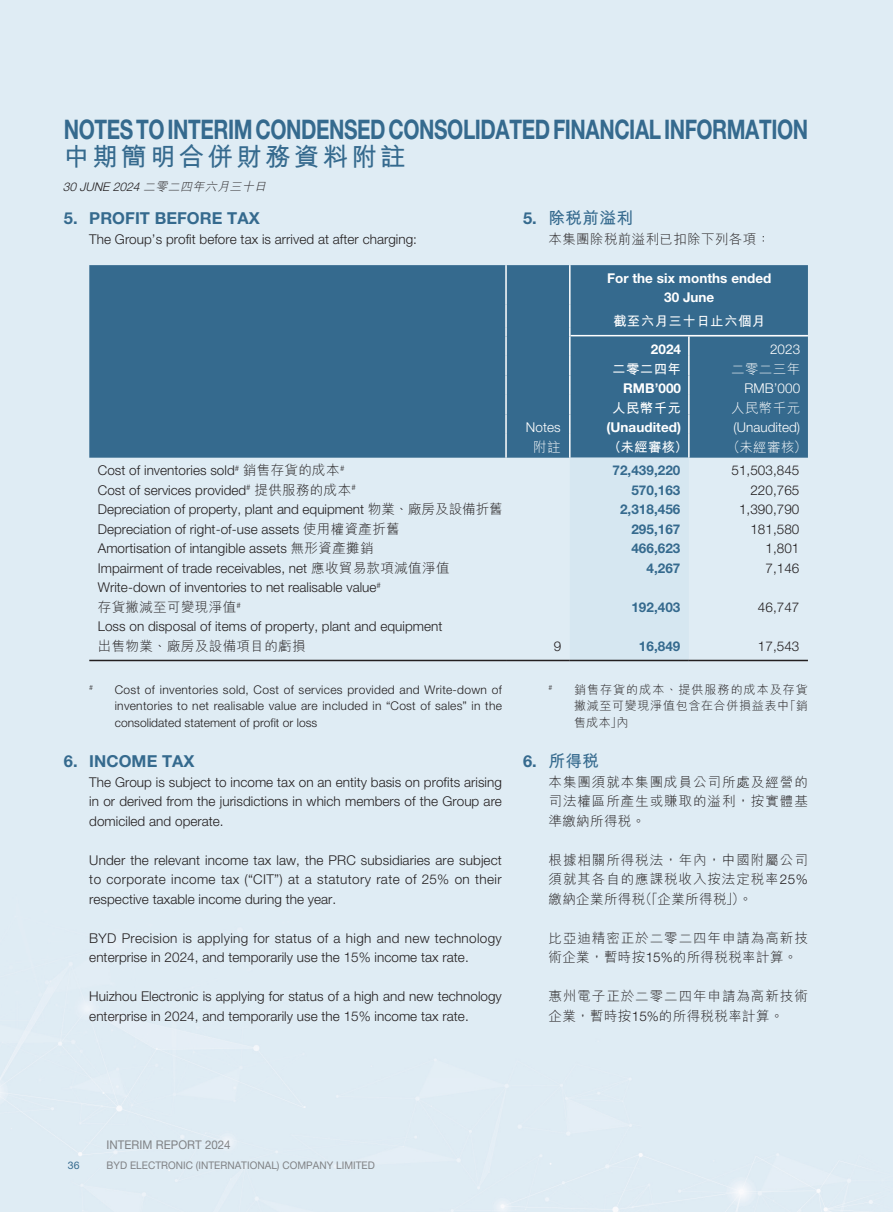
<style>
.page{position:relative;width:893px;height:1212px;background:#fff}
.page>*{position:absolute;margin:0;border:0;box-sizing:border-box;transform-origin:0 0}
.t1{font:700 27px "Helvetica Neue LT Std";letter-spacing:-.02em;color:#356a8e;scale:.77 1}
.t2{font:700 25.5px "M Hei HK";letter-spacing:.13em;color:#356a8e}
.t3{font:700 16.5px "Helvetica Neue LT Std";letter-spacing:.005em;color:#356a8e}
.t4{font:700 16.5px "M Hei HK";letter-spacing:.03em;color:#356a8e}
.t5{font:300 13.5px/19.5px "Helvetica Neue LT Std";letter-spacing:.005em;color:#231f20;text-align:justify}
.t6{font:300 13.5px/19.5px "M Hei HK";letter-spacing:.07em;color:#231f20;text-align:justify}
.t7{font:300 13.5px/19.5px "Helvetica Neue LT Std";letter-spacing:.025em;color:#231f20}
.t8{font:700 13.5px "Helvetica Neue LT Std";letter-spacing:.005em;color:#356a8e}
.t9{font:700 13.5px/19.5px "Helvetica Neue LT Std";letter-spacing:.005em;color:#fff;text-align:center}
.t10{font:300 13.5px "M Hei HK";letter-spacing:.03em;color:#231f20}
.t11{font:700 13.5px "M Hei HK";letter-spacing:.03em;color:#fff}
.t12{font:300 13.5px "Helvetica Neue LT Std";letter-spacing:.005em;color:#fff}
.t13{font:300 13.5px "M Hei HK";letter-spacing:.03em;color:#fff}
.t14{font:300 12px/16.5px "Helvetica Neue LT Std";letter-spacing:.005em;color:#231f20;text-align:justify}
.t15{font:300 12px/16.5px "M Hei HK";letter-spacing:.06em;color:#231f20;text-align:justify}
.t16{font:italic 300 12px "Helvetica Neue LT Std";color:#231f20}
.t17{font:12px "Helvetica Neue LT Std";letter-spacing:.005em;color:#808285;scale:.96 1}
.t18{font:10.5px "Helvetica Neue LT Std";letter-spacing:.005em;color:#808285;scale:.96 1}
.t19{font:10.5px "Helvetica Neue LT Std";color:#356a8e}
.t20{font:300 7.05px "Helvetica Neue LT Std";color:#231f20}
.s1{font-family:"M Hei HK"}
.s2{font-family:"Helvetica Neue LT Std"}
</style>
<div class="page">
<div style="left:89px;top:265px;width:480px;height:193px;background:#356a8e"></div>
<div style="left:571px;top:265px;width:237px;height:193px;background:#356a8e"></div>
<div style="left:570px;top:458px;width:119px;height:202px;background:#d6e7f1"></div>
<hr style="left:505px;top:265px;width:2px;height:39px;background:#fff">
<hr style="left:505px;top:304px;width:2px;height:24px;background:#fff">
<svg style="left:505px;top:328px;width:2px;height:8px"></svg>
<svg style="left:569px;top:328px;width:2px;height:8px"></svg>
<hr style="left:505px;top:336px;width:2px;height:20px;background:#fff">
<svg style="left:505px;top:356px;width:2px;height:19px"></svg>
<svg style="left:569px;top:356px;width:2px;height:19px"></svg>
<hr style="left:505px;top:375px;width:2px;height:20px;background:#fff">
<svg style="left:505px;top:395px;width:2px;height:19px"></svg>
<svg style="left:569px;top:395px;width:2px;height:19px"></svg>
<hr style="left:505px;top:414px;width:2px;height:20px;background:#fff">
<hr style="left:505px;top:434px;width:2px;height:24px;background:#fff">
<hr style="left:688px;top:336px;width:2px;height:20px;background:#fff">
<svg style="left:688px;top:356px;width:2px;height:19px"></svg>
<hr style="left:688px;top:375px;width:2px;height:20px;background:#fff">
<svg style="left:688px;top:395px;width:2px;height:19px"></svg>
<hr style="left:688px;top:414px;width:2px;height:20px;background:#fff">
<hr style="left:688px;top:434px;width:2px;height:24px;background:#fff">
<hr style="left:571px;top:335px;width:237px;height:1px;background:#fff">
<hr style="left:89px;top:660px;width:417px;height:1px;background:#231f20">
<hr style="left:506px;top:660px;width:64px;height:1px;background:#231f20">
<hr style="left:570px;top:660px;width:119px;height:1px;background:#231f20">
<hr style="left:689px;top:660px;width:119px;height:1px;background:#231f20">
<h1 class="t1" style="left:64px;top:112px;width:968px">NOTES TO INTERIM CONDENSED CONSOLIDATED FINANCIAL INFORMATION</h1>
<h2 class="t2" style="left:64px;top:138px;width:343px">中期簡明合併財務資料附註</h2>
<p class="t16" style="left:63px;top:179px;width:208px">30 JUNE 2024 <span class="s1">二零二四年六月三十日</span></p>
<p class="t4" style="left:523px;top:206px;width:111px"><span class="s2">5.</span> 除稅前溢利</p>
<p class="t10" style="left:549px;top:232px;width:223px">本集團除稅前溢利已扣除下列各項：</p>
<p class="t3" style="left:64px;top:208px;width:197px">5. PROFIT BEFORE TAX</p>
<p class="t5" style="left:89px;top:229px;width:329px">The Group’s profit before tax is arrived at after charging:</p>
<p class="t9" style="left:607px;top:268px;width:166px">For the six months ended<br>30 June</p>
<p class="t11" style="left:613px;top:311px;width:154px">截至六月三十日止六個月</p>
<p class="t9" style="left:651px;top:339px;width:32px">2024</p>
<p class="t12" style="left:770px;top:341px;width:32px">2023</p>
<p class="t11" style="left:612px;top:359px;width:71px">二零二四年</p>
<p class="t13" style="left:731px;top:362px;width:71px">二零二三年</p>
<p class="t9" style="left:623px;top:378px;width:60px">RMB’000</p>
<p class="t12" style="left:744px;top:380px;width:57px">RMB’000</p>
<p class="t11" style="left:612px;top:398px;width:71px">人民幣千元</p>
<p class="t13" style="left:731px;top:401px;width:71px">人民幣千元</p>
<p class="t12" style="left:526px;top:419px;width:36px">Notes</p>
<p class="t9" style="left:606px;top:417px;width:76px">(Unaudited)</p>
<p class="t12" style="left:733px;top:419px;width:68px">(Unaudited)</p>
<p class="t13" style="left:533px;top:440px;width:29px">附註</p>
<p class="t11" style="left:608px;top:437px;width:82px">（未經審核）</p>
<p class="t13" style="left:727px;top:440px;width:82px">（未經審核）</p>
<p class="t5" style="left:98px;top:461px;width:248px">Cost of inventories sold<sup>#</sup> <span class="s1">銷售存貨的成本</span><sup>#</sup></p>
<p class="t8" style="left:612px;top:462px;width:69px">72,439,220</p>
<p class="t5" style="left:731px;top:461px;width:69px">51,503,845</p>
<p class="t5" style="left:98px;top:480px;width:260px">Cost of services provided<sup>#</sup> <span class="s1">提供服務的成本</span><sup>#</sup></p>
<p class="t8" style="left:631px;top:482px;width:51px">570,163</p>
<p class="t5" style="left:750px;top:480px;width:51px">220,765</p>
<p class="t5" style="left:98px;top:500px;width:406px">Depreciation of property, plant and equipment <span class="s1">物業、廠房及設備折舊</span></p>
<p class="t8" style="left:620px;top:501px;width:62px">2,318,456</p>
<p class="t5" style="left:739px;top:500px;width:62px">1,390,790</p>
<p class="t5" style="left:98px;top:519px;width:303px">Depreciation of right-of-use assets <span class="s1">使用權資產折舊</span></p>
<p class="t8" style="left:631px;top:521px;width:51px">295,167</p>
<p class="t5" style="left:750px;top:519px;width:51px">181,580</p>
<p class="t5" style="left:98px;top:539px;width:277px">Amortisation of intangible assets <span class="s1">無形資產攤銷</span></p>
<p class="t8" style="left:631px;top:540px;width:51px">466,623</p>
<p class="t5" style="left:765px;top:539px;width:35px">1,801</p>
<p class="t5" style="left:98px;top:558px;width:353px">Impairment of trade receivables, net <span class="s1">應收貿易款項減值淨值</span></p>
<p class="t8" style="left:646px;top:560px;width:35px">4,267</p>
<p class="t5" style="left:765px;top:558px;width:35px">7,146</p>
<p class="t5" style="left:98px;top:578px;width:285px">Write-down of inventories to net realisable value<sup>#</sup></p>
<p class="t10" style="left:98px;top:600px;width:145px">存貨撇減至可變現淨值<sup>#</sup></p>
<p class="t8" style="left:631px;top:599px;width:51px">192,403</p>
<p class="t5" style="left:758px;top:597px;width:43px">46,747</p>
<p class="t5" style="left:98px;top:617px;width:346px">Loss on disposal of items of property, plant and equipment</p>
<p class="t10" style="left:98px;top:639px;width:209px">出售物業、廠房及設備項目的虧損</p>
<p class="t5" style="left:554px;top:636px;width:9px">9</p>
<p class="t8" style="left:639px;top:638px;width:43px">16,849</p>
<p class="t5" style="left:758px;top:636px;width:43px">17,543</p>
<p class="t20" style="left:89px;top:683px;width:5px">#</p>
<p class="t14" style="left:115px;top:681px;width:389px">Cost of inventories sold, Cost of services provided and Write-down of inventories to net realisable value are included in “Cost of sales” in the consolidated statement of profit or loss</p>
<p class="t3" style="left:64px;top:751px;width:132px">6. INCOME TAX</p>
<p class="t5" style="left:89px;top:772px;width:414px">The Group is subject to income tax on an entity basis on profits arising in or derived from the jurisdictions in which members of the Group are domiciled and operate.</p>
<p class="t5" style="left:89px;top:850px;width:414px">Under the relevant income tax law, the PRC subsidiaries are subject to corporate income tax (“CIT”) at a statutory rate of 25% on their respective taxable income during the year.</p>
<p class="t7" style="left:89px;top:928px;width:414px">BYD Precision is applying for status of a high and new technology enterprise in 2024, and temporarily use the 15% income tax rate.</p>
<p class="t5" style="left:89px;top:986px;width:414px">Huizhou Electronic is applying for status of a high and new technology enterprise in 2024, and temporarily use the 15% income tax rate.</p>
<p class="t20" style="left:549px;top:683px;width:5px">#</p>
<p class="t15" style="left:574px;top:681px;width:235px">銷售存貨的成本、提供服務的成本及存貨撇減至可變現淨值包含在合併損益表中「銷售成本」內</p>
<p class="t4" style="left:523px;top:749px;width:77px"><span class="s2">6.</span> 所得稅</p>
<p class="t6" style="left:549px;top:772px;width:261px">本集團須就本集團成員公司所處及經營的司法權區所產生或賺取的溢利，按實體基準繳納所得稅。</p>
<p class="t6" style="left:549px;top:850px;width:261px">根據相關所得稅法，年內，中國附屬公司須就其各自的應課稅收入按法定稅率<span class="s2">25%</span>繳納企業所得稅（「企業所得稅」）。</p>
<p class="t6" style="left:549px;top:928px;width:261px">比亞迪精密正於二零二四年申請為高新技術企業，暫時按<span class="s2">15%</span>的所得稅稅率計算。</p>
<p class="t6" style="left:549px;top:986px;width:261px">惠州電子正於二零二四年申請為高新技術企業，暫時按<span class="s2">15%</span>的所得稅稅率計算。</p>
<p class="t17" style="left:107px;top:1138px;width:131px">INTERIM REPORT 2024</p>
<p class="t19" style="left:68px;top:1159px;width:13px">36</p>
<p class="t18" style="left:107px;top:1159px;width:281px">BYD ELECTRONIC (INTERNATIONAL) COMPANY LIMITED</p>
</div>
